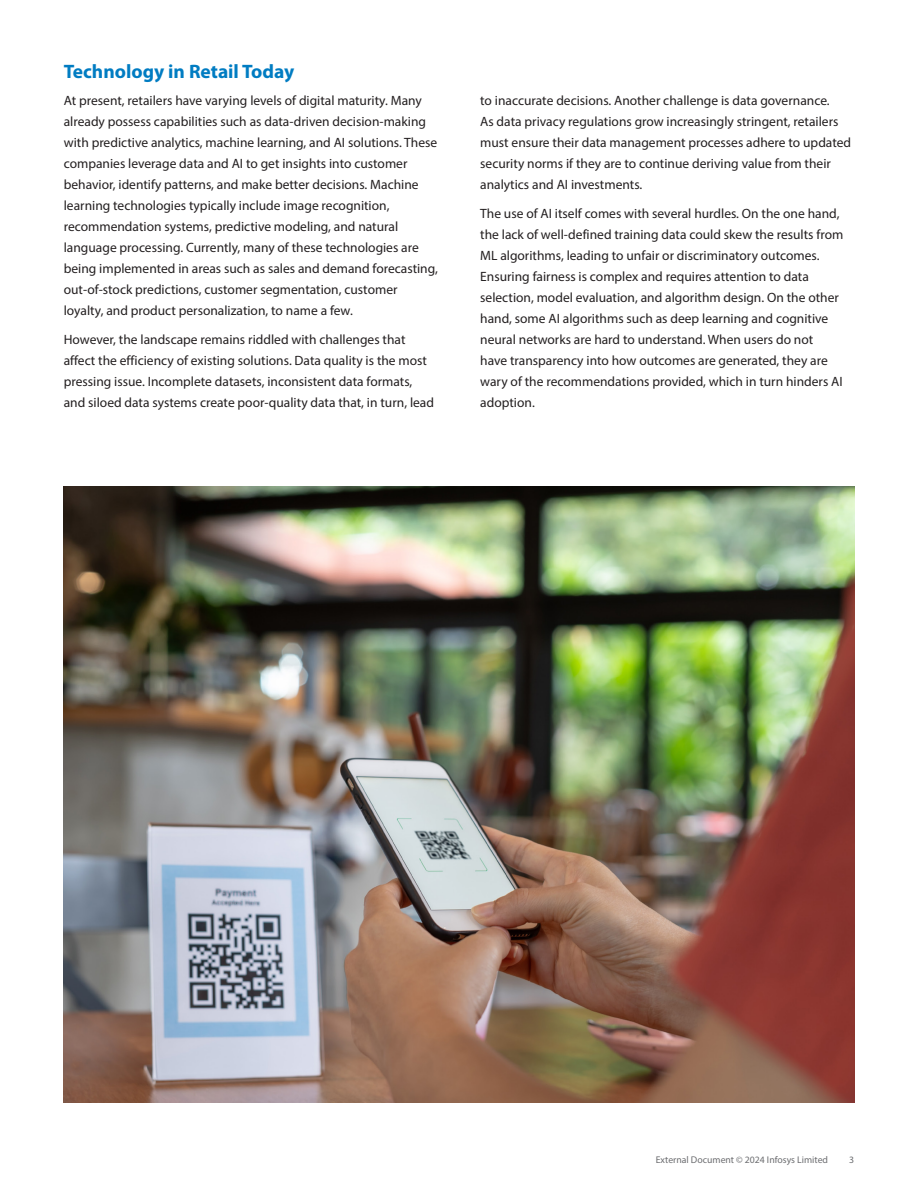
<style>
.page{position:relative;width:918px;height:1188px;background:#fff}
.page>*{position:absolute;margin:0;border:0;box-sizing:border-box;transform-origin:0 0}
.t1{font:700 19.5px "Myriad Pro";color:#007cc2}
.t2{font:13.5px/21px "Myriad Pro";color:#231f20}
.t3{font:9.75px "Myriad Pro";color:#6c6d70}
</style>
<div class="page">
<img style="left:64px;top:486px;width:790px;height:617px">
<h1 class="t1" style="left:64px;top:59px;width:232px">Technology in Retail Today</h1>
<p class="t2" style="left:64px;top:90px;width:376px">At present, retailers have varying levels of digital maturity. Many already possess capabilities such as data-driven decision-making with predictive analytics, machine learning, and AI solutions. These companies leverage data and AI to get insights into customer behavior, identify patterns, and make better decisions. Machine learning technologies typically include image recognition, recommendation systems, predictive modeling, and natural language processing. Currently, many of these technologies are being implemented in areas such as sales and demand forecasting, out-of-stock predictions, customer segmentation, customer loyalty, and product personalization, to name a few.</p>
<p class="t2" style="left:64px;top:329px;width:372px">However, the landscape remains riddled with challenges that affect the efficiency of existing solutions. Data quality is the most pressing issue. Incomplete datasets, inconsistent data formats, and siloed data systems create poor-quality data that, in turn, lead</p>
<p class="t2" style="left:480px;top:90px;width:372px">to inaccurate decisions. Another challenge is data governance.<br>As data privacy regulations grow increasingly stringent, retailers must ensure their data management processes adhere to updated security norms if they are to continue deriving value from their analytics and AI investments.</p>
<p class="t2" style="left:480px;top:203px;width:365px">The use of AI itself comes with several hurdles. On the one hand, the lack of well-defined training data could skew the results from ML algorithms, leading to unfair or discriminatory outcomes.<br>Ensuring fairness is complex and requires attention to data selection, model evaluation, and algorithm design. On the other hand, some AI algorithms such as deep learning and cognitive neural networks are hard to understand. When users do not have transparency into how outcomes are generated, they are wary of the recommendations provided, which in turn hinders AI adoption.</p>
<p class="t3" style="left:656px;top:1154px;width:174px">External Document © 2024 Infosys Limited</p>
<p class="t3" style="left:849px;top:1154px;width:7px">3</p>
</div>
